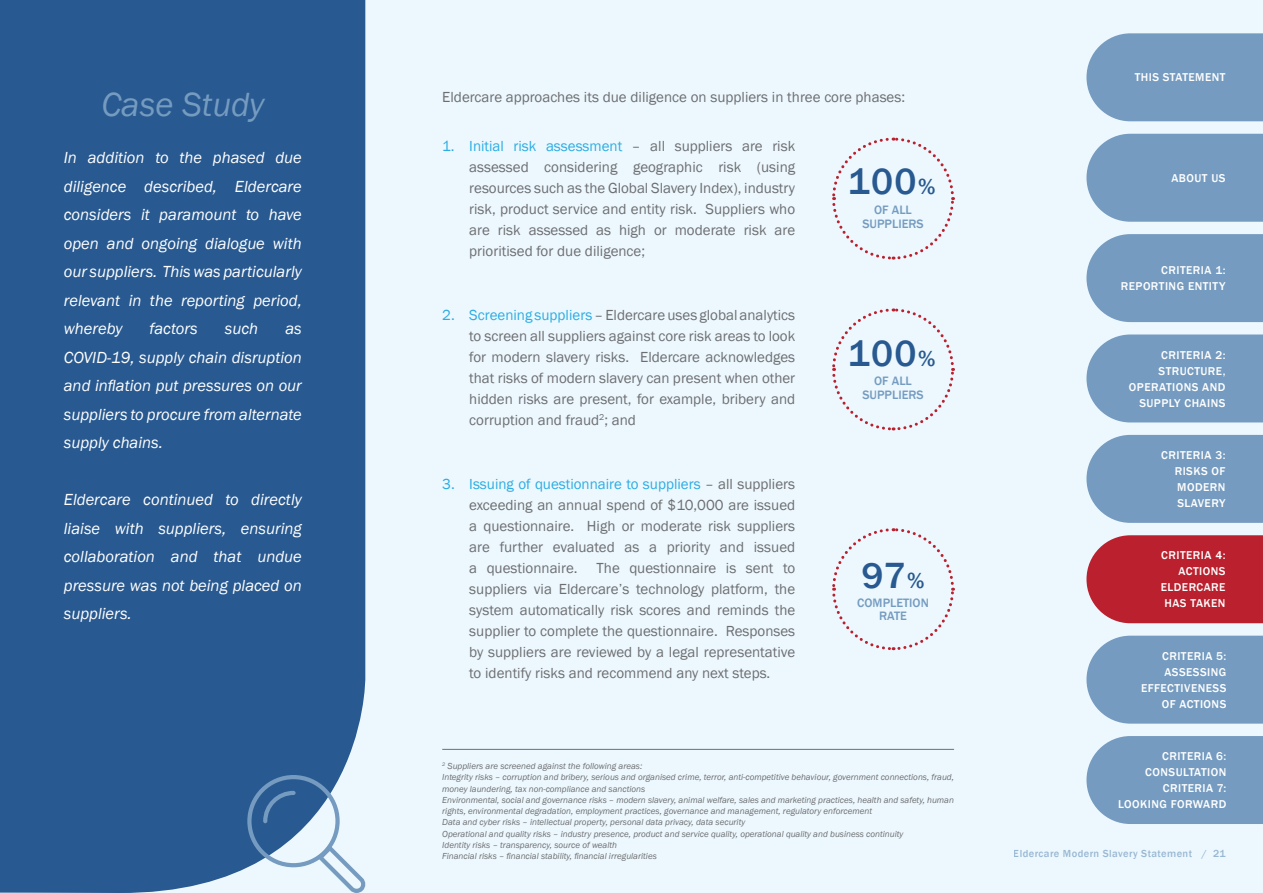
<style>
.page{position:relative;width:1263px;height:893px;background:#fff}
.page>*{position:absolute;margin:0;border:0;box-sizing:border-box;transform-origin:0 0}
.t1{font:500 37.5px "Franklin Gothic";letter-spacing:.03em;color:#285990}
.t2{font:italic 34.5px "Franklin Gothic";color:#759bc0}
.t3{font:italic 16.5px/28.5px "Franklin Gothic";color:#fff;text-align:justify}
.t4{font:15px/21px "Franklin Gothic";color:#6d6e71;text-align:justify}
.t5{font:500 12.6px/13.5px "Franklin Gothic";color:#759bc0;text-align:center}
.t6{font:500 11.7px/16px "Franklin Gothic";letter-spacing:.04em;color:#fff;text-align:right}
.t7{font:500 10.5px "Franklin Gothic";letter-spacing:.04em;color:#759bc0}
.t8{font:italic 9px/11.2px "Franklin Gothic";color:#6d6e71}
.s1{color:#2cace2}
.s2{font-size:22.5px}
</style>
<div class="page">
<div style="left:366px;top:0;width:897px;height:893px;background:#ecf8fe"></div>
<svg style="left:1086px;top:134px;width:177px;height:88px;background:#7ca1c4"></svg>
<svg style="left:1086px;top:234px;width:177px;height:88px;background:#7ca0c3"></svg>
<svg style="left:1086px;top:33px;width:177px;height:88px;background:#7ca1c4"></svg>
<svg style="left:1086px;top:334px;width:177px;height:88px;background:#7ca1c4"></svg>
<svg style="left:1086px;top:435px;width:177px;height:88px;background:#7ca0c3"></svg>
<svg style="left:1086px;top:535px;width:177px;height:88px;background:#bd2d3a"></svg>
<svg style="left:1086px;top:636px;width:177px;height:88px;background:#7ca1c4"></svg>
<div style="left:1086px;top:736px;width:177px;height:88px;background:#759bc0"></div>
<div style="left:0;top:0;width:366px;height:893px;background:#285990"></div>
<svg style="left:247px;top:775px;width:119px;height:118px;background:#9db8d2"></svg>
<div style="left:830px;top:136px;width:126px;height:125px;background:#ecf8fe"></div>
<div style="left:830px;top:307px;width:126px;height:125px;background:#ecf8fe"></div>
<div style="left:830px;top:527px;width:126px;height:125px;background:#ecf8fe"></div>
<hr style="left:442px;top:749px;width:512px;height:1px;background:#6d6e71">
<h2 class="t2" style="left:101px;top:83px;width:164px">Case Study</h2>
<p class="t3" style="left:64px;top:144px;width:239px">In addition to the phased due diligence described, Eldercare considers it paramount to have open and ongoing dialogue with our suppliers. This was particularly relevant in the reporting period, whereby</p>
<p class="t3" style="left:150px;top:315px;width:50px">factors</p>
<p class="t3" style="left:225px;top:315px;width:35px">such</p>
<p class="t3" style="left:64px;top:315px;width:239px;text-indent:222px">as COVID-19, supply chain disruption and inflation put pressures on our suppliers to procure from alternate supply chains.</p>
<p class="t3" style="left:64px;top:486px;width:239px">Eldercare continued to directly liaise with suppliers, ensuring collaboration and that undue pressure was not being placed on suppliers.</p>
<p class="t4" style="left:442px;top:87px;width:464px">Eldercare approaches its due diligence on suppliers in three core phases:</p>
<p class="t4" style="left:469px;top:136px;width:327px;text-indent:-27px"><span class="s1">1. Initial risk assessment</span> – all suppliers are risk assessed considering geographic risk (using resources such as the Global Slavery Index), industry risk, product service and entity risk. Suppliers who are risk assessed as high or moderate risk are prioritised for due diligence;</p>
<p class="t4" style="left:469px;top:305px;width:327px;text-indent:-27px"><span class="s1">2. Screening suppliers</span> – Eldercare uses global analytics to screen all suppliers against core risk areas to look for modern slavery risks. Eldercare acknowledges that risks of modern slavery can present when other hidden risks are present, for example, bribery and corruption and fraud<sup>2</sup>; and</p>
<p class="t4" style="left:469px;top:474px;width:327px;text-indent:-27px"><span class="s1">3. Issuing of questionnaire to suppliers</span> – all suppliers exceeding an annual spend of $10,000 are issued a questionnaire. High or moderate risk suppliers are further evaluated as a priority and issued a questionnaire.</p>
<p class="t4" style="left:469px;top:558px;width:327px;text-indent:127px">The questionnaire is sent to suppliers via Eldercare’s technology platform, the system automatically risk scores and reminds the supplier to complete the questionnaire. Responses by suppliers are reviewed by a legal representative to identify risks and recommend any next steps.</p>
<h1 class="t1" style="left:848px;top:158px;width:89px">100<span class="s2">%</span></h1>
<p class="t5" style="left:862px;top:204px;width:63px">OF ALL<br>SUPPLIERS</p>
<h1 class="t1" style="left:848px;top:331px;width:89px">100<span class="s2">%</span></h1>
<p class="t5" style="left:862px;top:374px;width:63px">OF ALL<br>SUPPLIERS</p>
<h1 class="t1" style="left:861px;top:552px;width:65px">97<span class="s2">%</span></h1>
<p class="t5" style="left:857px;top:596px;width:73px">COMPLETION<br>RATE</p>
<p class="t8" style="left:442px;top:761px;width:513px"><sup>2</sup> Suppliers are screened against the following areas:<br>Integrity risks – corruption and bribery, serious and organised crime, terror, anti-competitive behaviour, government connections, fraud, money laundering, tax non-compliance and sanctions<br>Environmental, social and governance risks – modern slavery, animal welfare, sales and marketing practices, health and safety, human rights, environmental degradation, employment practices, governance and management, regulatory enforcement<br>Data and cyber risks – intellectual property, personal data privacy, data security<br>Operational and quality risks – industry presence, product and service quality, operational quality and business continuity<br>Identity risks – transparency, source of wealth<br>Financial risks – financial stability, financial irregularities</p>
<p class="t6" style="left:1135px;top:70px;width:92px">THIS STATEMENT</p>
<p class="t6" style="left:1171px;top:170px;width:56px">ABOUT US</p>
<p class="t6" style="left:1121px;top:262px;width:106px">CRITERIA 1:<br>REPORTING ENTITY</p>
<p class="t6" style="left:1129px;top:347px;width:98px">CRITERIA 2:<br>STRUCTURE,<br>OPERATIONS AND<br>SUPPLY CHAINS</p>
<p class="t6" style="left:1175px;top:447px;width:52px;text-align:justify;text-indent:-13px">CRITERIA 3:<br>RISKS OF MODERN SLAVERY</p>
<p class="t6" style="left:1161px;top:547px;width:66px">CRITERIA 4:<br>ACTIONS<br>ELDERCARE<br>HAS TAKEN</p>
<p class="t6" style="left:1141px;top:648px;width:87px">CRITERIA 5:<br>ASSESSING<br>EFFECTIVENESS<br>OF ACTIONS</p>
<p class="t6" style="left:1118px;top:748px;width:110px">CRITERIA 6:<br>CONSULTATION<br>CRITERIA 7:<br>LOOKING FORWARD</p>
<p class="t7" style="left:1014px;top:847px;width:213px">Eldercare Modern Slavery Statement / 21</p>
</div>
